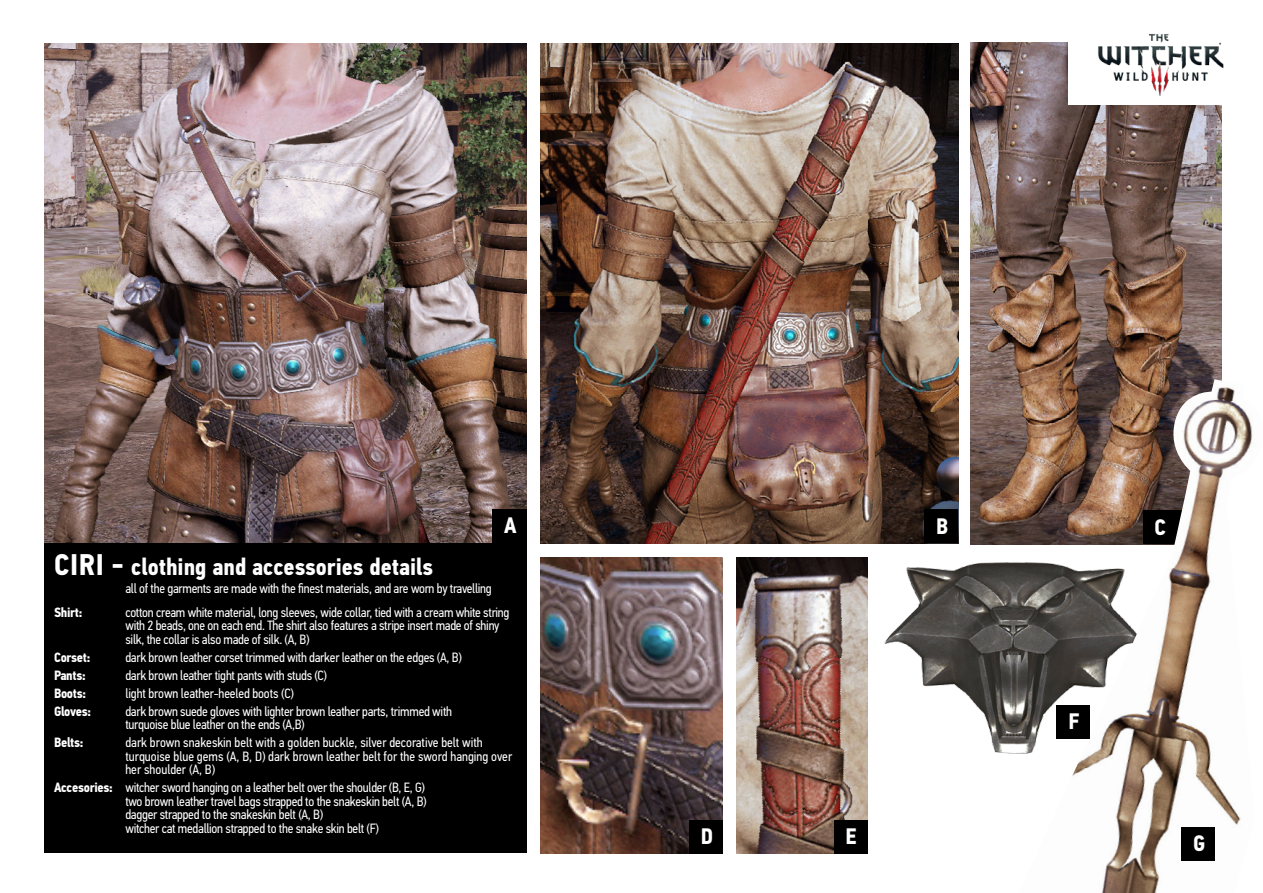
<style>
.page{position:relative;width:1263px;height:893px;background:#fff}
.page>*{position:absolute;margin:0;border:0;box-sizing:border-box;transform-origin:0 0}
.t1{font:700 24px "PF Din Text Cond Pro";color:#fff}
.t2{font:700 22.5px "PF Din Text Cond Pro";color:#fff}
.t3{font:13.5px/13.5px "PF Din Text Cond Pro";letter-spacing:-.02em;color:#fff}
.t4{font:13.5px/18px "PF Din Text Cond Pro";color:#fff}
.t5{font:700 13.5px/18px "PF Din Text Cond Pro";letter-spacing:-.02em;color:#fff}
.s1{font-size:30px}
</style>
<div class="page">
<img style="left:971px;top:42px;width:251px;height:502px">
<div style="left:44px;top:405px;width:483px;height:448px;background:#000"></div>
<img style="left:44px;top:43px;width:483px;height:500px">
<img style="left:540px;top:557px;width:183px;height:296px">
<img style="left:540px;top:43px;width:418px;height:501px">
<img style="left:736px;top:557px;width:131px;height:296px">
<img style="left:864px;top:557px;width:155px;height:201px">
<div style="left:492px;top:509px;width:34px;height:34px;background:#000"></div>
<div style="left:924px;top:509px;width:34px;height:34px;background:#000"></div>
<div style="left:689px;top:820px;width:33px;height:33px;background:#000"></div>
<div style="left:834px;top:820px;width:33px;height:33px;background:#000"></div>
<img style="left:1019px;top:379px;width:234px;height:514px">
<div style="left:1057px;top:705px;width:33px;height:33px;background:#000"></div>
<div style="left:1181px;top:827px;width:34px;height:33px;background:#000"></div>
<img style="left:1068px;top:34px;width:156px;height:70px">
<h1 class="t1" style="left:54px;top:552px;width:380px"><span class="s1">Ciri -</span> clothing and accessories details</h1>
<p class="t3" style="left:125px;top:582px;width:368px">all of the garments are made with the finest materials, and are worn by travelling</p>
<h2 class="t2" style="left:504px;top:512px;width:14px">A</h2>
<h2 class="t2" style="left:936px;top:512px;width:14px">B</h2>
<p class="t5" style="left:54px;top:603px;width:30px">Shirt:</p>
<p class="t5" style="left:54px;top:648px;width:39px">Corset:<br>Pants:<br>Boots:<br>Gloves:</p>
<p class="t5" style="left:54px;top:734px;width:31px">Belts:</p>
<p class="t5" style="left:54px;top:779px;width:60px">Accesories:</p>
<p class="t3" style="left:125px;top:605px;width:386px">cotton cream white material, long sleeves, wide collar, tied with a cream white string with 2 beads, one on each end. The shirt also features a stripe insert made of shiny silk, the collar is also made of silk. (A, B)</p>
<p class="t3" style="left:125px;top:648px;width:338px;line-height:18px">dark brown leather corset trimmed with darker leather on the edges (A, B) dark brown leather tight pants with studs (C)<br>light brown leather-heeled boots (C)<br>dark brown suede gloves with lighter brown leather parts, trimmed with</p>
<p class="t4" style="left:125px;top:715px;width:359px">turquoise blue leather on the ends (A,B)<br>dark brown snakeskin belt with a golden buckle, silver decorative belt with</p>
<p class="t4" style="left:125px;top:749px;width:388px;line-height:13.5px">turquoise blue gems (A, B, D) dark brown leather belt for the sword hanging over her shoulder (A, B)</p>
<p class="t3" style="left:125px;top:781px;width:303px">witcher sword hanging on a leather belt over the shoulder (B, E, G) two brown leather travel bags strapped to the snakeskin belt (A, B) dagger strapped to the snakeskin belt (A, B)<br>witcher cat medallion strapped to the snake skin belt (F)</p>
<h2 class="t2" style="left:701px;top:823px;width:14px">D</h2>
<h2 class="t2" style="left:846px;top:823px;width:13px">E</h2>
<h2 class="t2" style="left:1068px;top:708px;width:12px">F</h2>
<h2 class="t2" style="left:1154px;top:513px;width:13px">C</h2>
<h2 class="t2" style="left:1193px;top:830px;width:14px">G</h2>
</div>
